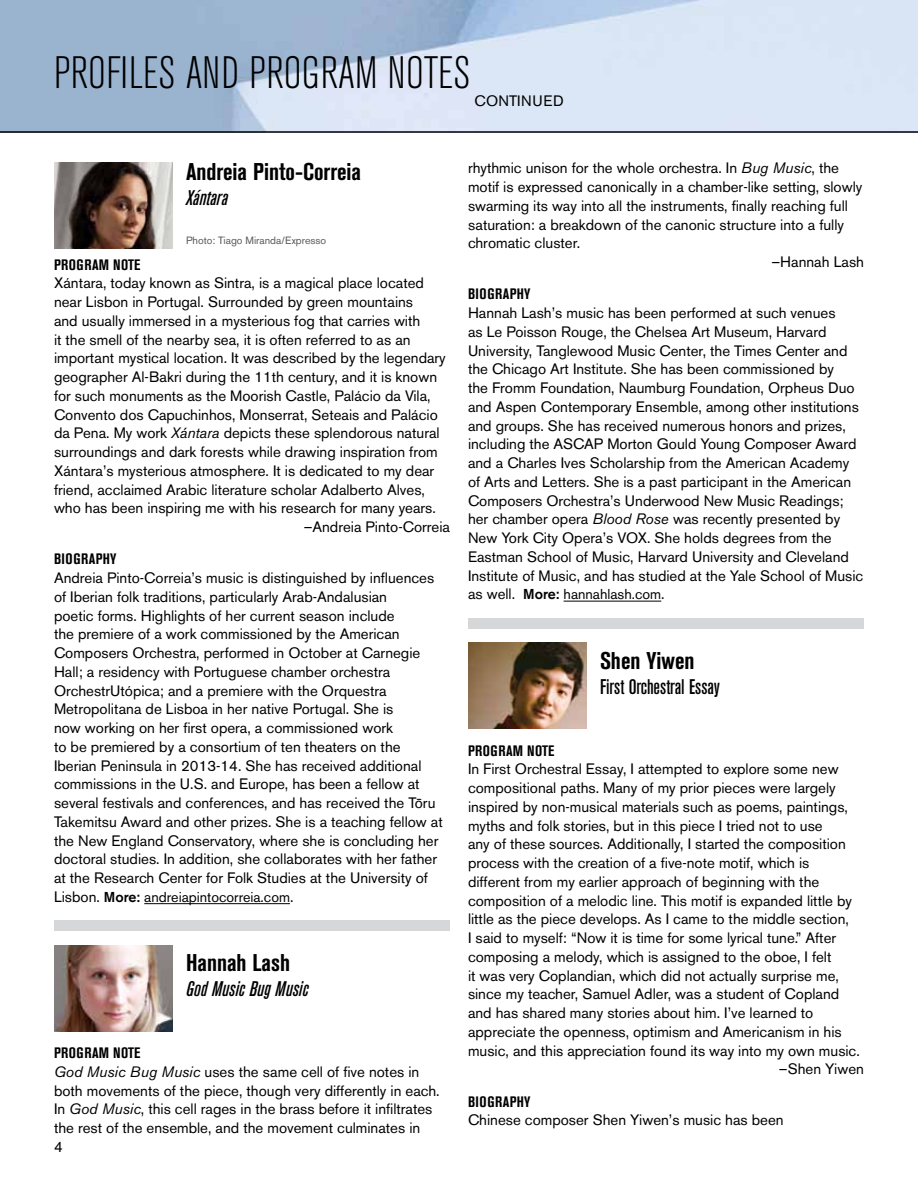
<style>
.page{position:relative;width:918px;height:1188px;background:#fff}
.page>*{position:absolute;margin:0;border:0;box-sizing:border-box;transform-origin:0 0}
.t1{font:300 condensed 45px "Akzidenz Grotesk BE";color:#000}
.t2{font:700 condensed 24px "Akzidenz Grotesk BE";color:#000}
.t3{font:italic 500 condensed 21px "Akzidenz Grotesk BE";color:#000}
.t4{font:500 condensed 21px "Akzidenz Grotesk BE";color:#000}
.t5{font:15px/18.8px "Akzidenz Grotesk BE";color:#000}
.t6{font:700 condensed 15px "Akzidenz Grotesk BE";letter-spacing:.03em;color:#000}
.t7{font:15px "Akzidenz Grotesk BE";letter-spacing:.03em;color:#000}
.t8{font:14.25px "Akzidenz Grotesk BE";color:#000}
.t9{font:10.5px "Akzidenz Grotesk BE";color:#58595b}
.s1{font-style:italic}
.s2{font-size:15px}
.s3{font-weight:500}
.s4{font-weight:700;font-stretch:condensed}
</style>
<div class="page">
<hr style="left:0;top:131px;width:918px;height:2px;background:#000">
<hr style="left:144px;top:903px;width:146px;height:1px;background:#000">
<div style="left:54px;top:920px;width:396px;height:11px;background:#d5d7d8"></div>
<img style="left:54px;top:162px;width:119px;height:86px">
<img style="left:54px;top:945px;width:119px;height:87px">
<hr style="left:564px;top:601px;width:97px;height:1px;background:#000">
<div style="left:468px;top:618px;width:396px;height:11px;background:#d5d7d8"></div>
<img style="left:468px;top:643px;width:119px;height:86px">
<h1 class="t1" style="left:54px;top:48px;width:349px">PROFILES AND PROGRAM NOTES</h1>
<p class="t7" style="left:474px;top:92px;width:91px">CONTINUED</p>
<h2 class="t2" style="left:186px;top:158px;width:177px">Andreia Pinto-Correia</h2>
<h3 class="t3" style="left:186px;top:186px;width:44px">Xántara</h3>
<p class="t9" style="left:186px;top:234px;width:142px">Photo: Tiago Miranda/Expresso</p>
<p class="t6" style="left:54px;top:256px;width:88px">PROGRAM NOTE</p>
<p class="t5" style="left:54px;top:274px;width:372px">Xántara, today known as Sintra, is a magical place located</p>
<p class="t5" style="left:54px;top:292px;width:361px">near Lisbon in Portugal. Surrounded by green mountains</p>
<p class="t5" style="left:54px;top:311px;width:368px">and usually immersed in a mysterious fog that carries with</p>
<p class="t5" style="left:54px;top:330px;width:358px">it the smell of the nearby sea, it is often referred to as an</p>
<p class="t5" style="left:54px;top:349px;width:393px">important mystical location. It was described by the legendary</p>
<p class="t5" style="left:54px;top:367px;width:385px">geographer Al-Bakri during the 11th century, and it is known</p>
<p class="t5" style="left:54px;top:386px;width:378px">for such monuments as the Moorish Castle, Palácio da Vila,</p>
<p class="t5" style="left:54px;top:405px;width:385px">Convento dos Capuchinhos, Monserrat, Seteais and Palácio</p>
<p class="t5" style="left:54px;top:424px;width:387px">da Pena. My work <span class="s1">Xántara</span> depicts these splendorous natural</p>
<p class="t5" style="left:54px;top:442px;width:385px">surroundings and dark forests while drawing inspiration from</p>
<p class="t5" style="left:54px;top:461px;width:382px">Xántara’s mysterious atmosphere. It is dedicated to my dear</p>
<p class="t5" style="left:54px;top:480px;width:372px">friend, acclaimed Arabic literature scholar Adalberto Alves,</p>
<p class="t5" style="left:54px;top:499px;width:383px">who has been inspiring me with his research for many years.</p>
<p class="t5" style="left:304px;top:517px;width:148px">–Andreia Pinto-Correia</p>
<p class="t6" style="left:54px;top:551px;width:64px">BIOGRAPHY</p>
<p class="t5" style="left:54px;top:568px;width:390px">Andreia Pinto-Correia’s music is distinguished by influences of Iberian folk traditions, particularly Arab-Andalusian<br>poetic forms. Highlights of her current season include<br>the premiere of a work commissioned by the American Composers Orchestra, performed in October at Carnegie Hall; a residency with Portuguese chamber orchestra OrchestrUtópica; and a premiere with the Orquestra Metropolitana de Lisboa in her native Portugal. She is<br>now working on her first opera, a commissioned work<br>to be premiered by a consortium of ten theaters on the Iberian Peninsula in 2013-14. She has received additional commissions in the U.S. and Europe, has been a fellow at several festivals and conferences, and has received the To¯ru Takemitsu Award and other prizes. She is a teaching fellow at the New England Conservatory, where she is concluding her doctoral studies. In addition, she collaborates with her father at the Research Center for Folk Studies at the University of</p>
<p class="t8" style="left:54px;top:888px;width:241px"><span class="s2">Lisbon.</span> <span class="s3">More:</span> andreiapintocorreia.com<span class="s2">.</span></p>
<h2 class="t2" style="left:186px;top:949px;width:106px">Hannah Lash</h2>
<h3 class="t3" style="left:186px;top:977px;width:124px">God Music Bug Music</h3>
<p class="t5" style="left:54px;top:1044px;width:387px"><span class="s4">PROGRAM NOTE<br></span><span class="s1">God Music Bug Music</span> uses the same cell of five notes in both movements of the piece, though very differently in each.<br>In <span class="s1">God Music</span>, this cell rages in the brass before it infiltrates the rest of the ensemble, and the movement culminates in</p>
<p class="t5" style="left:54px;top:1137px;width:10px">4</p>
<p class="t5" style="left:468px;top:159px;width:373px">rhythmic unison for the whole orchestra. In <span class="s1">Bug Music</span>, the</p>
<p class="t5" style="left:468px;top:177px;width:396px">motif is expressed canonically in a chamber-like setting, slowly</p>
<p class="t5" style="left:468px;top:196px;width:382px">swarming its way into all the instruments, finally reaching full</p>
<p class="t5" style="left:468px;top:215px;width:378px">saturation: a breakdown of the canonic structure into a fully</p>
<p class="t5" style="left:468px;top:234px;width:114px">chromatic cluster.</p>
<p class="t5" style="left:771px;top:252px;width:94px">–Hannah Lash</p>
<p class="t6" style="left:468px;top:285px;width:64px">BIOGRAPHY</p>
<p class="t5" style="left:468px;top:303px;width:397px">Hannah Lash’s music has been performed at such venues<br>as Le Poisson Rouge, the Chelsea Art Museum, Harvard University, Tanglewood Music Center, the Times Center and the Chicago Art Institute. She has been commissioned by<br>the Fromm Foundation, Naumburg Foundation, Orpheus Duo and Aspen Contemporary Ensemble, among other institutions and groups. She has received numerous honors and prizes, including the ASCAP Morton Gould Young Composer Award and a Charles Ives Scholarship from the American Academy of Arts and Letters. She is a past participant in the American Composers Orchestra’s Underwood New Music Readings; her chamber opera <span class="s1">Blood Rose</span> was recently presented by New York City Opera’s VOX. She holds degrees from the Eastman School of Music, Harvard University and Cleveland Institute of Music, and has studied at the Yale School of Music</p>
<p class="t8" style="left:468px;top:586px;width:198px"><span class="s2">as well.</span> <span class="s3">More:</span> hannahlash.com<span class="s2">.</span></p>
<h2 class="t2" style="left:600px;top:646px;width:96px">Shen Yiwen</h2>
<h3 class="t4" style="left:600px;top:675px;width:121px">First Orchestral Essay</h3>
<p class="t6" style="left:468px;top:742px;width:88px">PROGRAM NOTE</p>
<p class="t5" style="left:468px;top:760px;width:372px">In First Orchestral Essay, I attempted to explore some new</p>
<p class="t5" style="left:468px;top:779px;width:369px">compositional paths. Many of my prior pieces were largely</p>
<p class="t5" style="left:468px;top:797px;width:381px">inspired by non-musical materials such as poems, paintings,</p>
<p class="t5" style="left:468px;top:816px;width:356px">myths and folk stories, but in this piece I tried not to use</p>
<p class="t5" style="left:468px;top:835px;width:379px">any of these sources. Additionally, I started the composition</p>
<p class="t5" style="left:468px;top:854px;width:343px">process with the creation of a five-note motif, which is</p>
<p class="t5" style="left:468px;top:872px;width:353px">different from my earlier approach of beginning with the</p>
<p class="t5" style="left:468px;top:891px;width:386px">composition of a melodic line. This motif is expanded little by</p>
<p class="t5" style="left:468px;top:910px;width:382px">little as the piece develops. As I came to the middle section,</p>
<p class="t5" style="left:468px;top:929px;width:370px">I said to myself: “Now it is time for some lyrical tune.” After</p>
<p class="t5" style="left:468px;top:947px;width:365px">composing a melody, which is assigned to the oboe, I felt</p>
<p class="t5" style="left:468px;top:966px;width:372px">it was very Coplandian, which did not actually surprise me,</p>
<p class="t5" style="left:468px;top:985px;width:373px">since my teacher, Samuel Adler, was a student of Copland</p>
<p class="t5" style="left:468px;top:1004px;width:347px">and has shared many stories about him. I’ve learned to</p>
<p class="t5" style="left:468px;top:1022px;width:375px">appreciate the openness, optimism and Americanism in his</p>
<p class="t5" style="left:468px;top:1041px;width:393px">music, and this appreciation found its way into my own music.</p>
<p class="t5" style="left:779px;top:1060px;width:87px">–Shen Yiwen</p>
<p class="t6" style="left:468px;top:1093px;width:64px">BIOGRAPHY</p>
<p class="t5" style="left:468px;top:1111px;width:317px">Chinese composer Shen Yiwen’s music has been</p>
</div>
